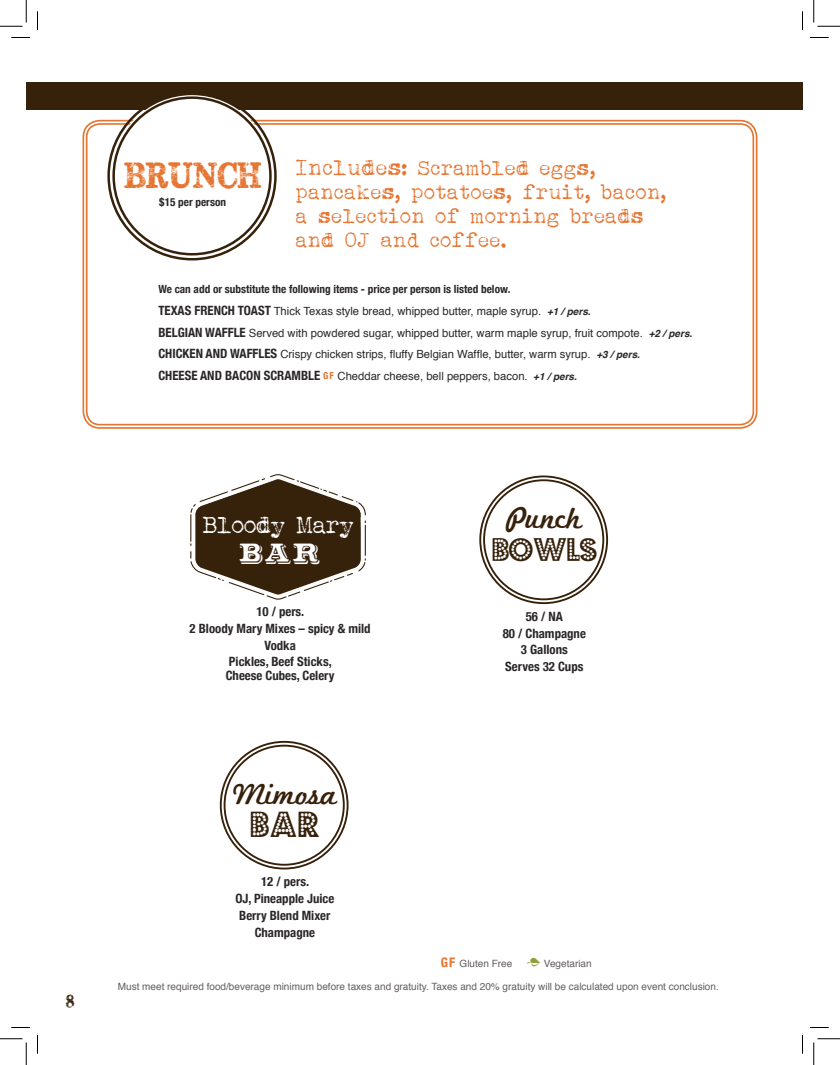
<style>
.page{position:relative;width:840px;height:1065px;background:#fff}
.page>*{position:absolute;margin:0;border:0;box-sizing:border-box;transform-origin:0 0}
.t1{font:35px "Subway Novella";letter-spacing:.01em;color:#e57531}
.t2{font:30.75px "Marketing Script";color:#36210b}
.t3{font:30.5px "Budmo Jiggler";color:#36210b}
.t4{font:27.38px "Budmo Jiggler";letter-spacing:-.05em;color:#36210b}
.t5{font:25.62px "Shadowed Serif";color:#fff}
.t6{font:24.5px "Albertsthal Typewriter";letter-spacing:-.05em;color:#fff}
.Menu_Item_Descriptio{font:21.25px/23.8px "Albertsthal Typewriter";letter-spacing:-.01em;color:#e57531}
.t7{font:18.75px "Subway Novella";color:#36210b}
.Menu_Item_Descriptio-2{font:700 condensed 12.75px/14px "Helvetica Neue";color:#2b2728}
.Menu_Item_Descriptio-3{font:11.25px "Helvetica";color:#2b2728}
.Menu_Item_Descriptio-4{font:700 condensed 11.25px "Helvetica Neue";color:#2b2728}
.t8{font:10px "Helvetica";color:#645e5e}
.s1{font-size:22.5px}
.s2{font-family:"Helvetica Neue";font-weight:700;font-stretch:condensed;font-size:12.75px}
.s3{font-weight:700;font-style:italic;font-size:10px}
.s4{font-family:"Helvetica Neue";font-weight:700;font-stretch:condensed;font-size:9.62px;color:#e57531}
.s5{font-family:"Helvetica Neue";font-weight:700;font-stretch:condensed;font-size:13.12px;color:#e57531}
.s6{font-family:"Minion Pro";font-size:18.75px;color:#929e38}
</style>
<div class="page">
<div style="left:26px;top:82px;width:776px;height:28px;background:#36210b"></div>
<svg style="left:190px;top:474px;width:176px;height:126px"></svg>
<div style="left:224px;top:745px;width:121px;height:121px;border:2px solid #36210b;border-radius:50%"></div>
<div style="left:483px;top:479px;width:121px;height:121px;border:2px solid #36210b;border-radius:50%"></div>
<div style="left:83px;top:120px;width:674px;height:309px;border:2px solid #e57531;border-radius:17px"></div>
<div style="left:86px;top:123px;width:668px;height:302px;border:2px solid #e57531;border-radius:13px"></div>
<div style="left:111px;top:95px;width:162px;height:162px;background:#fff;border-radius:50%"></div>
<svg style="left:11px;top:37px;width:19px;height:1px"></svg>
<svg style="left:810px;top:37px;width:19px;height:1px"></svg>
<svg style="left:11px;top:1027px;width:19px;height:1px"></svg>
<svg style="left:810px;top:1027px;width:19px;height:1px"></svg>
<svg style="left:37px;top:11px;width:1px;height:19px"></svg>
<svg style="left:37px;top:1035px;width:1px;height:19px"></svg>
<svg style="left:802px;top:11px;width:1px;height:19px"></svg>
<svg style="left:802px;top:1035px;width:1px;height:19px"></svg>
<svg style="left:0;top:0;width:27px;height:27px"></svg>
<svg style="left:0;top:1039px;width:27px;height:26px"></svg>
<svg style="left:814px;top:0;width:26px;height:27px"></svg>
<svg style="left:814px;top:1039px;width:26px;height:26px"></svg>
<p class="t1" style="left:124px;top:155px;width:139px">BRUNCH</p>
<p class="Menu_Item_Descriptio-4" style="left:159px;top:192px;width:68px">$15 per person</p>
<p class="Menu_Item_Descriptio" style="left:296px;top:156px;width:373px"><span class="s1">Includes:</span> Scrambled eggs, pancakes, potatoes, fruit, bacon, a selection of morning breads and OJ &amp; coffee.</p>
<p class="Menu_Item_Descriptio-4" style="left:158px;top:280px;width:353px">We can add or substitute the following items - price per person is listed below.</p>
<p class="Menu_Item_Descriptio-3" style="left:158px;top:302px;width:434px"><span class="s2">TEXAS FRENCH TOAST</span> Thick Texas style bread, whipped butter, maple syrup. <span class="s3">+1 / pers.</span></p>
<p class="Menu_Item_Descriptio-3" style="left:158px;top:324px;width:535px"><span class="s2">BELGIAN WAFFLE</span> Served with powdered sugar, whipped butter, warm maple syrup, fruit compote. <span class="s3">+2 / pers.</span></p>
<p class="Menu_Item_Descriptio-3" style="left:158px;top:346px;width:483px"><span class="s2">CHICKEN AND WAFFLES</span> Crispy chicken strips, fluffy Belgian Waffle, butter, warm syrup. <span class="s3">+3 / pers.</span></p>
<p class="Menu_Item_Descriptio-3" style="left:158px;top:367px;width:420px"><span class="s2">CHEESE AND BACON SCRAMBLE</span> <span class="s4">gf</span> Cheddar cheese, bell peppers, bacon. <span class="s3">+1 / pers.</span></p>
<p class="t7" style="left:66px;top:990px;width:10px">8</p>
<p class="t6" style="left:203px;top:511px;width:154px">Bloody Mary</p>
<p class="t5" style="left:239px;top:543px;width:82px">Bar</p>
<p class="Menu_Item_Descriptio-2" style="left:256px;top:604px;width:50px">10 / pers.</p>
<p class="Menu_Item_Descriptio-2" style="left:190px;top:620px;width:182px">2 Bloody Mary Mixes – spicy &amp; mild</p>
<p class="Menu_Item_Descriptio-2" style="left:264px;top:637px;width:33px">Vodka</p>
<p class="Menu_Item_Descriptio-2" style="left:226px;top:654px;width:110px">Pickles, Beef Sticks,<br>Cheese Cubes, Celery</p>
<p class="t2" style="left:233px;top:775px;width:106px">Mimosa</p>
<p class="t3" style="left:249px;top:807px;width:73px">BAR</p>
<p class="Menu_Item_Descriptio-2" style="left:261px;top:874px;width:50px">12 / pers.</p>
<p class="Menu_Item_Descriptio-2" style="left:235px;top:891px;width:101px">OJ, Pineapple Juice</p>
<p class="Menu_Item_Descriptio-2" style="left:239px;top:907px;width:93px">Berry Blend Mixer</p>
<p class="Menu_Item_Descriptio-2" style="left:255px;top:924px;width:62px">Champagne</p>
<p class="t2" style="left:506px;top:500px;width:78px">Punch</p>
<p class="t4" style="left:491px;top:534px;width:108px">BOWLS</p>
<p class="Menu_Item_Descriptio-2" style="left:526px;top:609px;width:39px">56 / NA</p>
<p class="Menu_Item_Descriptio-2" style="left:503px;top:625px;width:85px">80 / Champagne</p>
<p class="Menu_Item_Descriptio-2" style="left:521px;top:642px;width:48px">3 Gallons</p>
<p class="Menu_Item_Descriptio-2" style="left:505px;top:659px;width:80px">Serves 32 Cups</p>
<p class="t8" style="left:441px;top:956px;width:152px"><span class="s5">gf</span> Gluten Free <span class="s6">•</span> Vegetarian</p>
<p class="t8" style="left:118px;top:978px;width:603px">Must meet required food/beverage minimum before taxes and gratuity. Taxes and 20% gratuity will be calculated upon event conclusion.</p>
</div>
